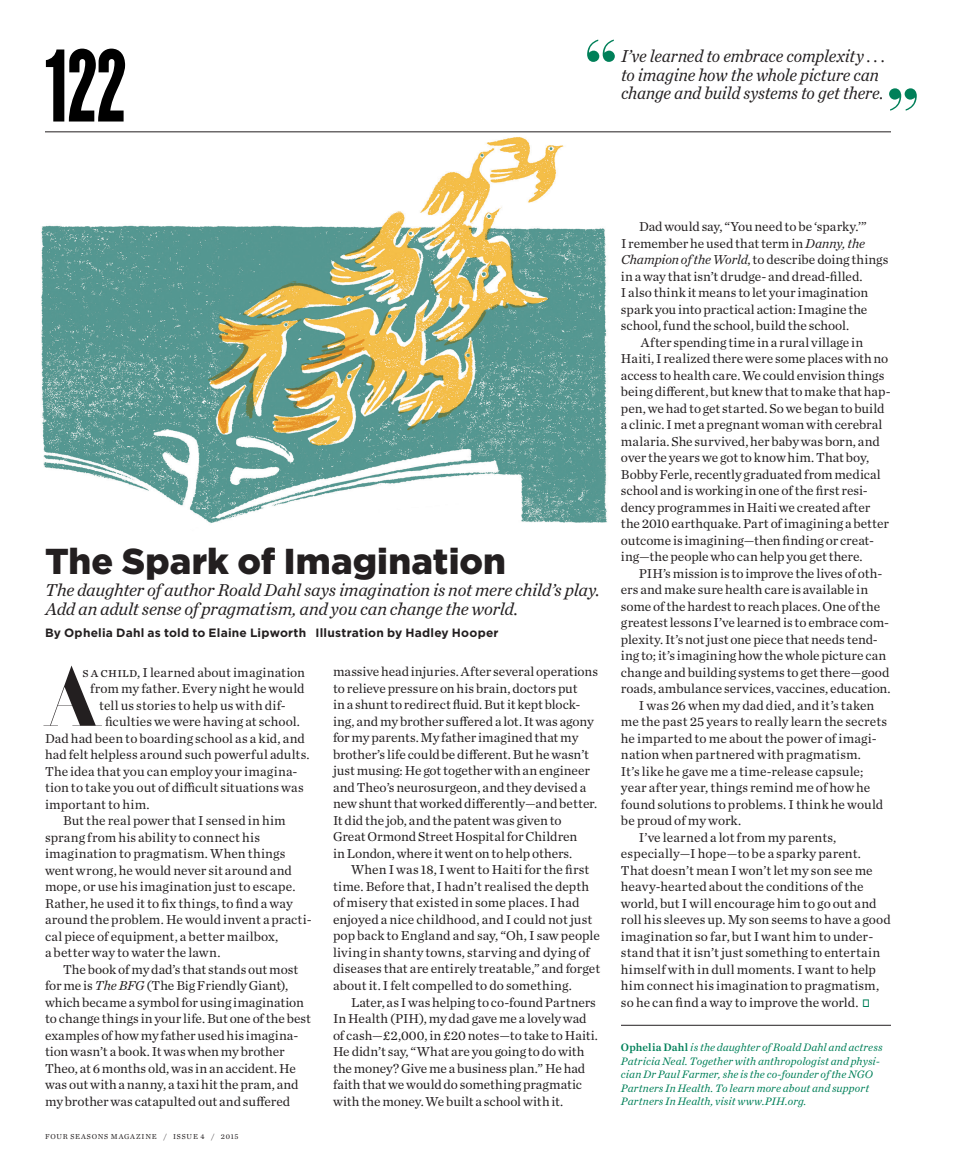
<style>
.page{position:relative;width:972px;height:1168px;background:#fff}
.page>*{position:absolute;margin:0;border:0;box-sizing:border-box;transform-origin:0 0}
.t1{font:90px "Champion Featherweight";color:#000}
.t2{font:800 84px "F Bella";color:#231f20}
.t3{font:700 condensed 75px "Bauer Bodoni";color:#008059}
.Bulk_Text{font:900 36px "Gotham";letter-spacing:.005em;color:#231f20}
.Bulk_Text-2{font:italic 18px/18.8px "Chronicle Text G1";letter-spacing:-.01em;color:#231f20}
.Bulk_Text-3{font:italic 18px/18.8px "Chronicle Text G1";letter-spacing:-.01em;color:#231f20;scale:.95 1}
.Bulk_Text-4{font:13.5px/16.5px "Chronicle Text G1";color:#231f20}
.Bulk_Text-5{font:700 12px "Gotham";letter-spacing:.02em;color:#231f20}
.Bulk_Text-6{font:italic 11.25px/13.5px "Chronicle Text G1";letter-spacing:.005em;color:#008059}
.t4{font:7.5px "Chronicle Text G1";letter-spacing:.105em;color:#231f20}
.s1{font-style:italic}
.s2{font-family:"Helvetica";font-size:10.5px;color:#008059}
.s3{font-family:"Chronicle Text G1 Semi";font-style:normal}
</style>
<div class="page">
<img style="left:41px;top:131px;width:569px;height:392px">
<hr style="left:45px;top:132px;width:846px;height:1px;background:#231f20">
<hr style="left:621px;top:1025px;width:270px;height:1px;background:#231f20">
<p class="t3" style="left:583px;top:24px;width:38px">“</p>
<p class="t1" style="left:45px;top:21px;width:83px">122</p>
<p class="Bulk_Text-3" style="left:621px;top:45px;width:280px">I’ve learned to embrace complexity . . . to imagine how the whole picture can change and build systems to get there.</p>
<p class="t3" style="left:921px;top:126px;width:38px;rotate:-180deg">“</p>
<p class="Bulk_Text" style="left:45px;top:536px;width:463px">The Spark of Imagination</p>
<p class="Bulk_Text-2" style="left:45px;top:579px;width:557px">The daughter of author Roald Dahl says imagination is not mere child’s play.<br>Add an adult sense of pragmatism, and you can change the world.</p>
<p class="Bulk_Text-5" style="left:45px;top:624px;width:455px">By Ophelia Dahl as told to Elaine Lipworth Illustration by Hadley Hooper</p>
<p class="t2" style="left:43px;top:647px;width:61px">A</p>
<p class="Bulk_Text-4" style="left:82px;top:663px;width:224px">s a child, I learned about imagination</p>
<p class="Bulk_Text-4" style="left:90px;top:679px;width:216px">from my father. Every night he would</p>
<p class="Bulk_Text-4" style="left:99px;top:696px;width:188px">tell us stories to help us with dif-</p>
<p class="Bulk_Text-4" style="left:105px;top:712px;width:197px">ficulties we were having at school.</p>
<p class="Bulk_Text-4" style="left:45px;top:729px;width:261px">Dad had been to boarding school as a kid, and</p>
<p class="Bulk_Text-4" style="left:45px;top:745px;width:266px">had felt helpless around such powerful adults.</p>
<p class="Bulk_Text-4" style="left:45px;top:762px;width:254px">The idea that you can employ your imagina-</p>
<p class="Bulk_Text-4" style="left:45px;top:778px;width:260px">tion to take you out of difficult situations was</p>
<p class="Bulk_Text-4" style="left:45px;top:795px;width:106px">important to him.</p>
<p class="Bulk_Text-4" style="left:45px;top:811px;width:268px;text-indent:18px">But the real power that I sensed in him sprang from his ability to connect his imagination to pragmatism. When things went wrong, he would never sit around and mope, or use his imagination just to escape.<br>Rather, he used it to fix things, to find a way around the problem. He would invent a practi&shy;cal piece of equipment, a better mailbox,<br>a better way to water the lawn.</p>
<p class="Bulk_Text-4" style="left:45px;top:960px;width:268px;text-indent:18px">The book of my dad’s that stands out most for me is <span class="s1">The BFG</span> (The Big Friendly Giant), which became a symbol for using imagination to change things in your life. But one of the best examples of how my father used his imagina&shy;tion wasn’t a book. It was when my brother Theo, at 6 months old, was in an accident. He was out with a nanny, a taxi hit the pram, and my brother was catapulted out and suffered</p>
<p class="t4" style="left:45px;top:1131px;width:195px">FOUR SEASONS MAGAZINE / ISSUE 4 / 2015</p>
<p class="Bulk_Text-4" style="left:333px;top:663px;width:267px">massive head injuries. After several operations to relieve pressure on his brain, doctors put<br>in a shunt to redirect fluid. But it kept block&shy;ing, and my brother suffered a lot. It was agony for my parents. My father imagined that my brother’s life could be different. But he wasn’t just musing: He got together with an engineer and Theo’s neurosurgeon, and they devised a new shunt that worked differently—and better.<br>It did the job, and the patent was given to<br>Great Ormond Street Hospital for Children<br>in London, where it went on to help others.</p>
<p class="Bulk_Text-4" style="left:333px;top:861px;width:269px;text-indent:18px">When I was 18, I went to Haiti for the first time. Before that, I hadn’t realised the depth of misery that existed in some places. I had enjoyed a nice childhood, and I could not just pop back to England and say, “Oh, I saw people living in shanty towns, starving and dying of diseases that are entirely treatable,” and forget about it. I felt compelled to do something.</p>
<p class="Bulk_Text-4" style="left:333px;top:993px;width:267px;text-indent:18px">Later, as I was helping to co-found Partners In Health (PIH), my dad gave me a lovely wad of cash—£2,000, in £20 notes—to take to Haiti.<br>He didn’t say, “What are you going to do with the money? Give me a business plan.” He had faith that we would do something pragmatic with the money. We built a school with it.</p>
<p class="Bulk_Text-4" style="left:621px;top:218px;width:269px;text-indent:18px">Dad would say, “You need to be ‘sparky.’”<br>I remember he used that term in <span class="s1">Danny, the Champion of the World</span>, to describe doing things in a way that isn’t drudge- and dread-filled.<br>I also think it means to let your imagination spark you into practical action: Imagine the school, fund the school, build the school.</p>
<p class="Bulk_Text-4" style="left:621px;top:333px;width:271px;text-indent:20px">After spending time in a rural village in Haiti, I realized there were some places with no access to health care. We could envision things being different, but knew that to make that hap&shy;pen, we had to get started. So we began to build a clinic. I met a pregnant woman with cerebral malaria. She survived, her baby was born, and over the years we got to know him. That boy, Bobby Ferle, recently graduated from medical school and is working in one of the first resi&shy;dency programmes in Haiti we created after the 2010 earthquake. Part of imagining a better outcome is imagining—then finding or creat&shy;ing—the people who can help you get there.</p>
<p class="Bulk_Text-4" style="left:621px;top:564px;width:271px;text-indent:18px">PIH’s mission is to improve the lives of oth&shy;ers and make sure health care is available in some of the hardest to reach places. One of the greatest lessons I’ve learned is to embrace com&shy;plexity. It’s not just one piece that needs tend&shy;ing to; it’s imagining how the whole picture can change and building systems to get there—good roads, ambulance services, vaccines, education.</p>
<p class="Bulk_Text-4" style="left:621px;top:696px;width:268px;text-indent:18px">I was 26 when my dad died, and it’s taken me the past 25 years to really learn the secrets he imparted to me about the power of imagi&shy;nation when partnered with pragmatism.<br>It’s like he gave me a time-release capsule; year after year, things remind me of how he found solutions to problems. I think he would be proud of my work.</p>
<p class="Bulk_Text-4" style="left:621px;top:828px;width:271px;text-indent:18px">I’ve learned a lot from my parents, especially—I hope—to be a sparky parent.<br>That doesn’t mean I won’t let my son see me heavy-hearted about the conditions of the world, but I will encourage him to go out and roll his sleeves up. My son seems to have a good imagination so far, but I want him to under&shy;stand that it isn’t just something to entertain himself with in dull moments. I want to help him connect his imagination to pragmatism, so he can find a way to improve the world. <span class="s2">■</span></p>
<p class="Bulk_Text-6" style="left:621px;top:1040px;width:263px"><span class="s3">Ophelia Dahl</span> is the daughter of Roald Dahl and actress Patricia Neal. Together with anthropologist and physi&shy;cian Dr Paul Farmer, she is the co-founder of the NGO Partners In Health. To learn more about and support Partners In Health, visit www.PIH.org.</p>
</div>
